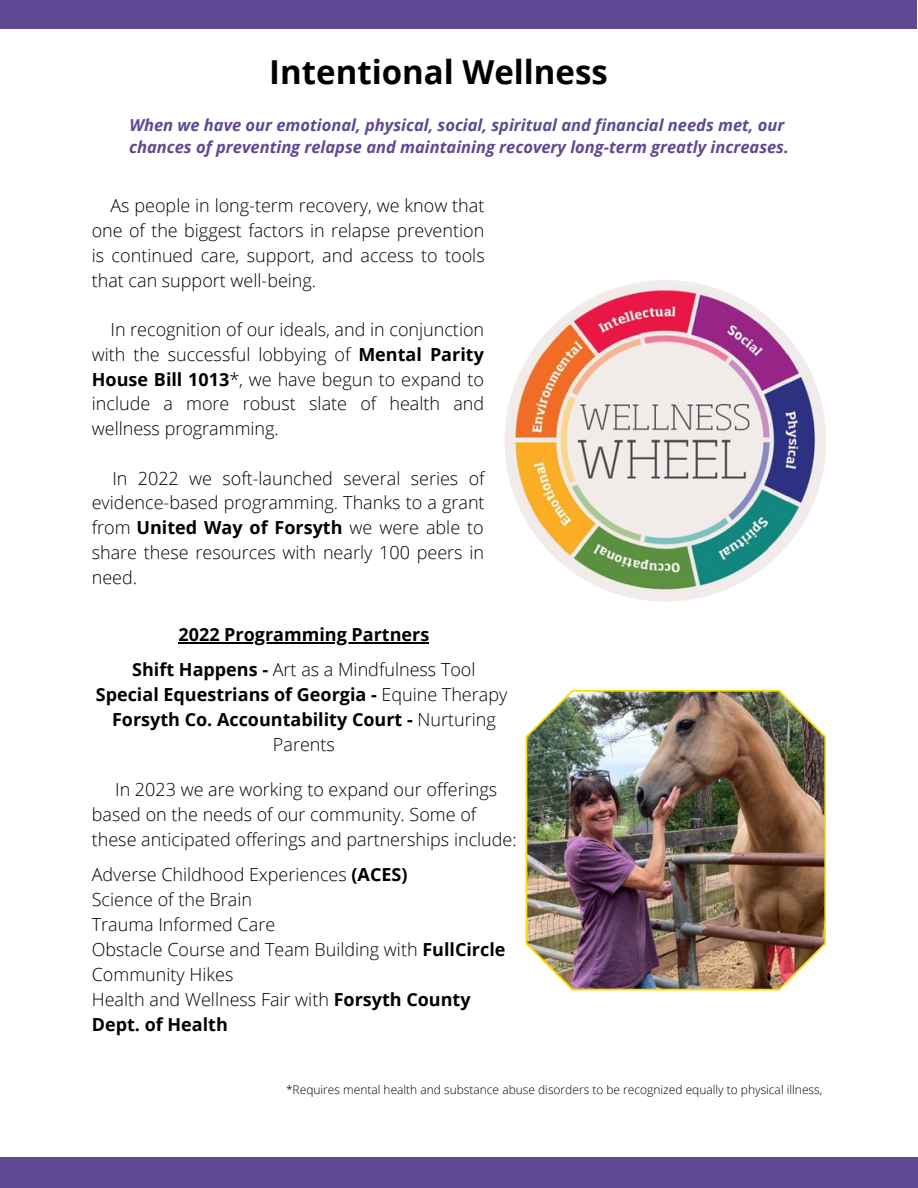
<style>
.page{position:relative;width:918px;height:1188px;background:#fff}
.page>*{position:absolute;margin:0;border:0;box-sizing:border-box;transform-origin:0 0}
.t1{font:700 33px "Open Sans";color:#000}
.t2{font:300 18px/24.8px "Open Sans";color:#000;text-align:justify}
.t3{font:700 18px/25px "Open Sans";color:#000;text-align:center}
.t4{font:italic 700 16.5px/22.5px "Open Sans";color:#604992}
.t5{font:300 12px "Open Sans";color:#000}
.s1{font-weight:700}
.s2{font-weight:300}
</style>
<div class="page">
<svg style="left:525px;top:690px;width:301px;height:300px"></svg>
<img style="left:527px;top:692px;width:297px;height:297px">
<div style="left:0;top:0;width:917px;height:28px;background:#604992"></div>
<div style="left:0;top:1157px;width:917px;height:31px;background:#604992"></div>
<img style="left:505px;top:280px;width:321px;height:322px;border-radius:50%">
<hr style="left:179px;top:642px;width:250px;height:2px;background:#000">
<h1 class="t1" style="left:269px;top:49px;width:340px">Intentional Wellness</h1>
<p class="t4" style="left:129px;top:113px;width:661px">When we have our emotional, physical, social, spiritual and financial needs met, our chances of preventing relapse and maintaining recovery long-term greatly increases.</p>
<p class="t2" style="left:92px;top:193px;width:394px;text-indent:19px">As people in long-term recovery, we know that one of the biggest factors in relapse prevention is continued care, support, and access to tools that can support well-being.</p>
<p class="t2" style="left:92px;top:317px;width:394px;text-indent:19px">In recognition of our ideals, and in conjunction with the successful lobbying of <span class="s1">Mental Parity House Bill 1013</span>*, we have begun to expand to include a more robust slate of health and wellness programming.</p>
<p class="t2" style="left:92px;top:465px;width:394px;text-indent:21px">In 2022 we soft-launched several series of evidence-based programming. Thanks to a grant from <span class="s1">United Way of Forsyth</span> we were able to share these resources with nearly 100 peers in need.</p>
<p class="t3" style="left:132px;top:617px;width:345px;line-height:35px">2022 Programming Partners<br>Shift Happens - <span class="s2">Art as a Mindfulness Tool</span></p>
<p class="t3" style="left:96px;top:682px;width:413px">Special Equestrians of Georgia - <span class="s2">Equine Therapy<br></span>Forsyth Co. Accountability Court - <span class="s2">Nurturing<br>Parents</span></p>
<p class="t2" style="left:92px;top:777px;width:426px;text-align:left;text-indent:23px">In 2023 we are working to expand our offerings based on the needs of our community. Some of these anticipated offerings and partnerships include:</p>
<p class="t2" style="left:92px;top:862px;width:415px;text-align:left">Adverse Childhood Experiences <span class="s1">(ACES)<br></span>Science of the Brain<br>Trauma Informed Care<br>Obstacle Course and Team Building with <span class="s1">FullCircle<br></span>Community Hikes<br>Health and Wellness Fair with <span class="s1">Forsyth County<br>Dept. of Health</span></p>
<p class="t5" style="left:286px;top:1081px;width:538px">*Requires mental health and substance abuse disorders to be recognized equally to physical illness,</p>
</div>
